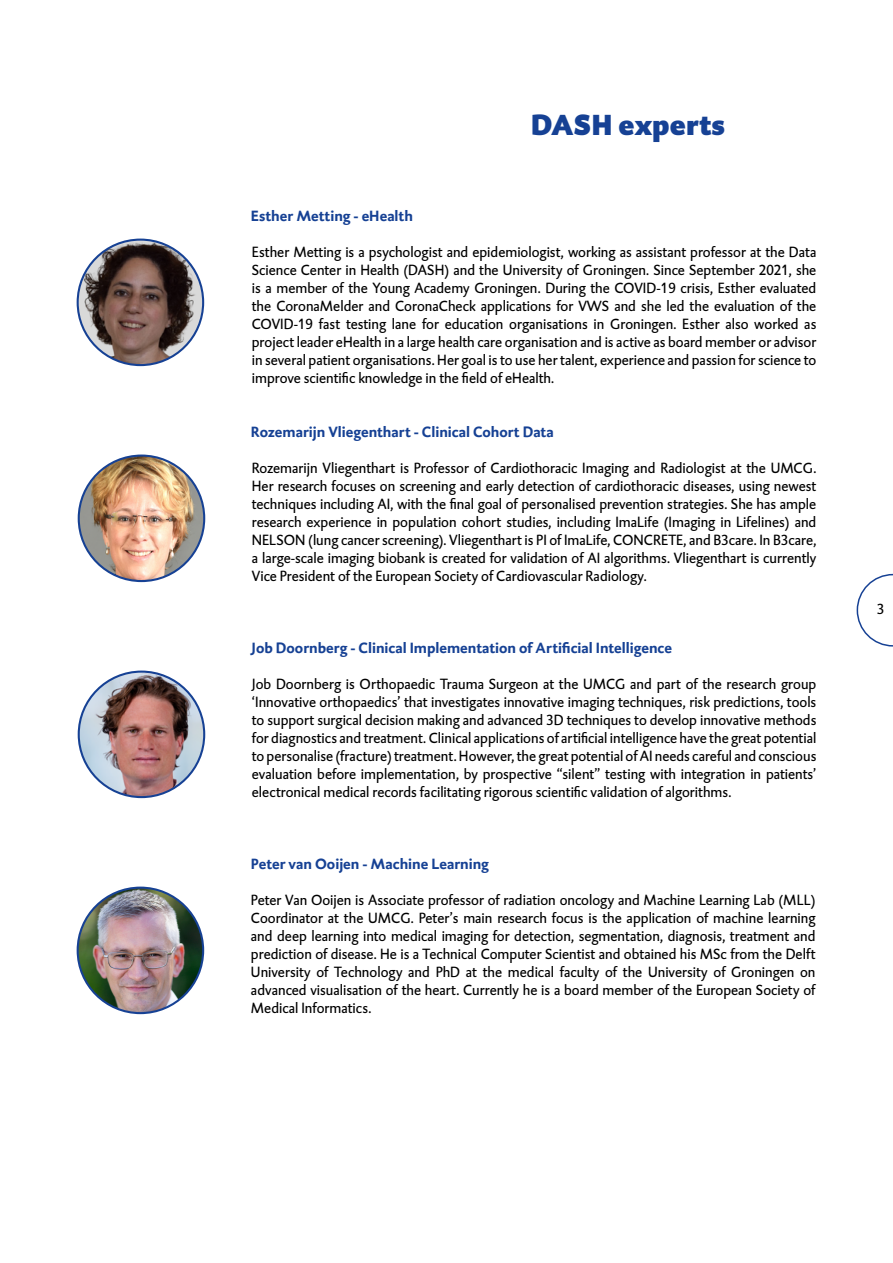
<style>
.page{position:relative;width:893px;height:1263px;background:#fff}
.page>*{position:absolute;margin:0;border:0;box-sizing:border-box;transform-origin:0 0}
.t1{font:900 30px "DTL Caspari T";color:#164194}
.t2{font:15px/18px "DTL Caspari T";color:#000;text-align:justify}
.t3{font:700 15px "DTL Caspari T";color:#164194}
</style>
<div class="page">
<svg style="left:857px;top:574px;width:36px;height:73px"></svg>
<img style="left:78px;top:240px;width:125px;height:125px;border-radius:63px">
<img style="left:79px;top:456px;width:125px;height:125px;border-radius:63px">
<img style="left:79px;top:672px;width:125px;height:125px;border-radius:63px">
<img style="left:78px;top:888px;width:125px;height:125px;border-radius:63px">
<p class="t3" style="left:251px;top:205px;width:163px">Esther Metting - eHealth</p>
<h1 class="t1" style="left:531px;top:106px;width:195px">DASH experts</h1>
<p class="t2" style="left:252px;top:242px;width:566px">Esther Metting is a psychologist and epidemiologist, working as assistant professor at the Data Science Center in Health (DASH) and the University of Groningen. Since September 2021, she is a member of the Young Academy Groningen. During the COVID-19 crisis, Esther evaluated the CoronaMelder and CoronaCheck applications for VWS and she led the evaluation of the COVID-19 fast testing lane for education organisations in Groningen. Esther also worked as project leader eHealth in a large health care organisation and is active as board member or advisor in several patient organisations. Her goal is to use her talent, experience and passion for science to improve scientific knowledge in the field of eHealth.</p>
<p class="t3" style="left:251px;top:421px;width:304px">Rozemarijn Vliegenthart - Clinical Cohort Data</p>
<p class="t2" style="left:252px;top:458px;width:566px">Rozemarijn Vliegenthart is Professor of Cardiothoracic Imaging and Radiologist at the UMCG.<br>Her research focuses on screening and early detection of cardiothoracic diseases, using newest techniques including AI, with the final goal of personalised prevention strategies. She has ample research experience in population cohort studies, including ImaLife (Imaging in Lifelines) and NELSON (lung cancer screening). Vliegenthart is PI of ImaLife, CONCRETE, and B3care. In B3care, a large-scale imaging biobank is created for validation of AI algorithms. Vliegenthart is currently Vice President of the European Society of Cardiovascular Radiology.</p>
<p class="t3" style="left:251px;top:637px;width:422px">Job Doornberg - Clinical Implementation of Artificial Intelligence</p>
<p class="t2" style="left:252px;top:674px;width:566px">Job Doornberg is Orthopaedic Trauma Surgeon at the UMCG and part of the research group ‘Innovative orthopaedics’ that investigates innovative imaging techniques, risk predictions, tools to support surgical decision making and advanced 3D techniques to develop innovative methods for diagnostics and treatment. Clinical applications of artificial intelligence have the great potential to personalise (fracture) treatment. However, the great potential of AI needs careful and conscious evaluation before implementation, by prospective “silent” testing with integration in patients’ electronical medical records facilitating rigorous scientific validation of algorithms.</p>
<p class="t3" style="left:251px;top:853px;width:240px">Peter van Ooijen - Machine Learning</p>
<p class="t2" style="left:251px;top:890px;width:566px">Peter Van Ooijen is Associate professor of radiation oncology and Machine Learning Lab (MLL)<br>Coordinator at the UMCG. Peter’s main research focus is the application of machine learning and deep learning into medical imaging for detection, segmentation, diagnosis, treatment and prediction of disease. He is a Technical Computer Scientist and obtained his MSc from the Delft University of Technology and PhD at the medical faculty of the University of Groningen on advanced visualisation of the heart. Currently he is a board member of the European Society of Medical Informatics.</p>
<p class="t2" style="left:877px;top:600px;width:9px">3</p>
</div>
